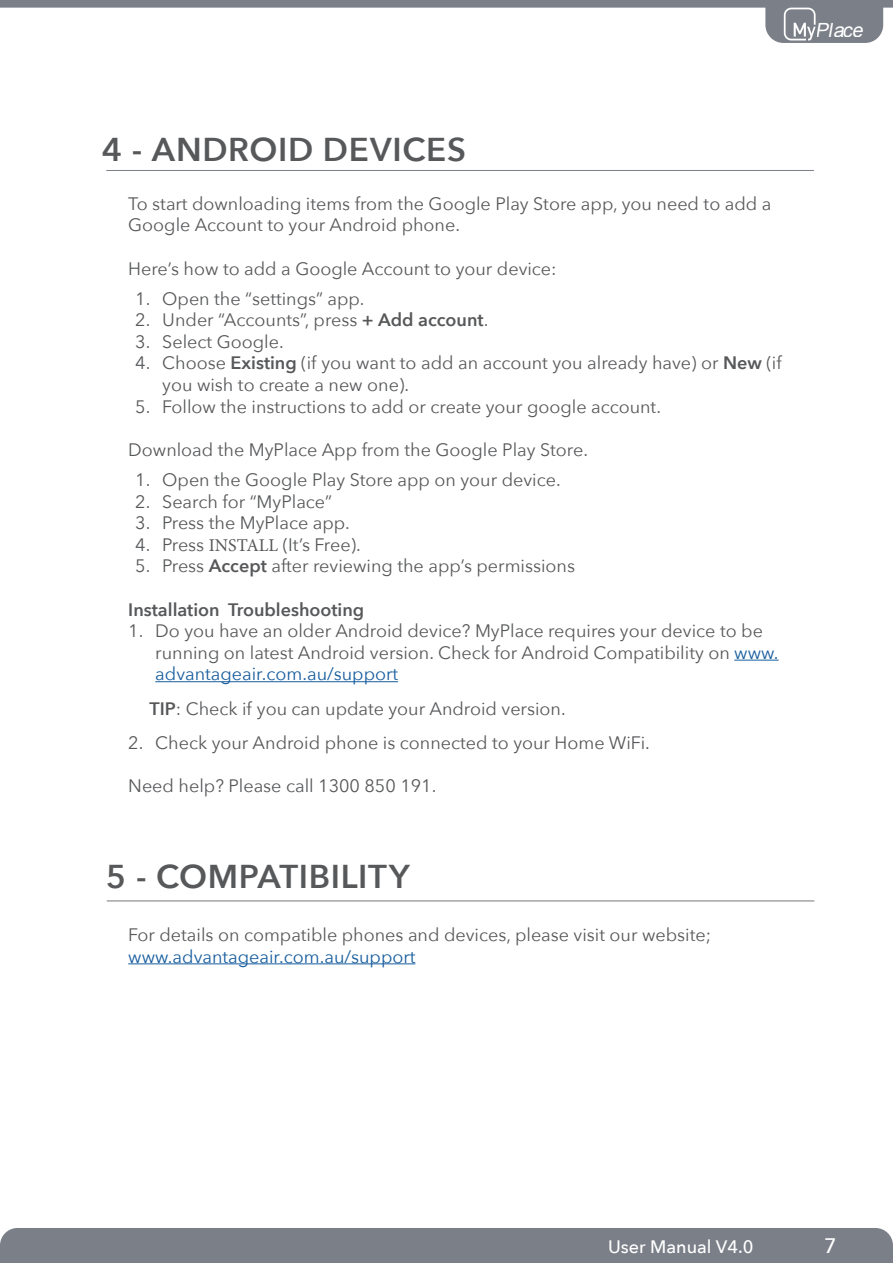
<style>
.page{position:relative;width:893px;height:1263px;background:#fff}
.page>*{position:absolute;margin:0;border:0;box-sizing:border-box;transform-origin:0 0}
.t1{font:600 33px "Avenir Next";letter-spacing:.02em;color:#57585a}
.t2{font:500 21px "Avenir Next";color:#fff}
.t3{font:italic 19.5px "Arial";color:#fff}
.t4{font:18px/21.6px "Avenir Next";color:#57585a}
.t5{font:18px "Avenir Next";color:#175d9e}
.t6{font:600 18px "Avenir Next";color:#57585a}
.t7{font:500 18px "Avenir Next";color:#fff}
.s1{font-weight:600}
.s2{font-family:"Minion Pro"}
.s3{color:#175d9e}
</style>
<div class="page">
<div style="left:0;top:1228px;width:893px;height:35px;background:#7a7f88"></div>
<hr style="left:106px;top:170px;width:708px;height:1px;background:#7a8089">
<svg style="left:0;top:0;width:893px;height:43px"></svg>
<hr style="left:734px;top:660px;width:45px;height:1px;background:#175d9e">
<hr style="left:155px;top:681px;width:243px;height:1px;background:#175d9e">
<hr style="left:128px;top:963px;width:287px;height:1px;background:#175d9e">
<hr style="left:107px;top:900px;width:707px;height:1px;background:#78787d">
<p class="t3" style="left:816px;top:17px;width:53px">Place</p>
<h1 class="t1" style="left:102px;top:121px;width:365px">4 - ANDROID DEVICES</h1>
<p class="t4" style="left:128px;top:192px;width:645px">To start downloading items from the Google Play Store app, you need to add a<br>Google Account to your Android phone.</p>
<p class="t4" style="left:128px;top:257px;width:430px">Here’s how to add a Google Account to your device:</p>
<p class="t4" style="left:135px;top:287px;width:231px">1. Open the “settings” app.</p>
<p class="t4" style="left:135px;top:308px;width:355px">2. Under “Accounts”, press <span class="s1">+ Add account</span>.</p>
<p class="t4" style="left:135px;top:330px;width:150px">3. Select Google.</p>
<p class="t4" style="left:162px;top:352px;width:621px;text-indent:-27px">4. Choose <span class="s1">Existing</span> (if you want to add an account you already have) or <span class="s1">New</span> (if you wish to create a new one).</p>
<p class="t4" style="left:135px;top:395px;width:527px">5. Follow the instructions to add or create your google account.</p>
<p class="t4" style="left:128px;top:438px;width:461px">Download the MyPlace App from the Google Play Store.</p>
<p class="t4" style="left:135px;top:468px;width:427px">1. Open the Google Play Store app on your device.</p>
<p class="t4" style="left:135px;top:490px;width:198px">2. Search for “MyPlace”</p>
<p class="t4" style="left:135px;top:511px;width:216px">3. Press the MyPlace app.</p>
<p class="t4" style="left:135px;top:533px;width:227px">4. Press <span class="s2">INSTALL</span> (It’s Free).</p>
<p class="t4" style="left:135px;top:554px;width:441px">5. Press <span class="s1">Accept</span> after reviewing the app’s permissions</p>
<p class="t6" style="left:128px;top:594px;width:238px">Installation Troubleshooting</p>
<p class="t4" style="left:155px;top:619px;width:625px;text-indent:-27px">1. Do you have an older Android device? MyPlace requires your device to be running on latest Android version. Check for Android Compatibility on <span class="s3">www. advantageair.com.au/support</span></p>
<p class="t4" style="left:150px;top:697px;width:418px"><span class="s1">TIP</span>: Check if you can update your Android version.</p>
<p class="t4" style="left:128px;top:731px;width:523px">2. Check your Android phone is connected to your Home WiFi.</p>
<p class="t4" style="left:128px;top:774px;width:310px">Need help? Please call 1300 850 191.</p>
<h1 class="t1" style="left:106px;top:848px;width:305px">5 - COMPATIBILITY</h1>
<p class="t4" style="left:128px;top:923px;width:584px">For details on compatible phones and devices, please visit our website;</p>
<p class="t5" style="left:128px;top:941px;width:289px">www.advantageair.com.au/support</p>
<p class="t7" style="left:608px;top:1231px;width:147px">User Manual V4.0</p>
<p class="t2" style="left:824px;top:1228px;width:14px">7</p>
</div>
